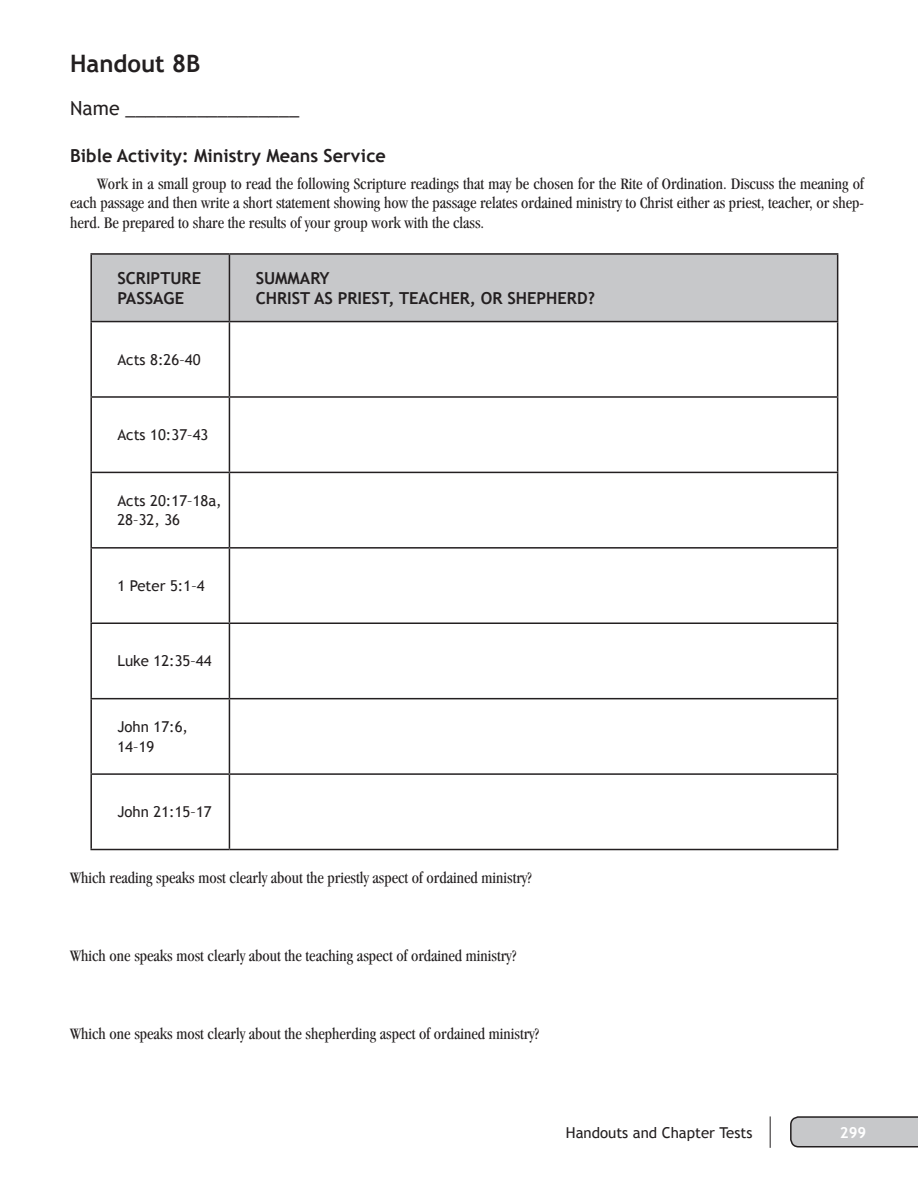
<style>
.page{position:relative;width:918px;height:1188px;background:#fff}
.page>*{position:absolute;margin:0;border:0;box-sizing:border-box;transform-origin:0 0}
.Handout{font:700 24px "Trebuchet MS";color:#231f20}
.name{font:19.5px "Trebuchet MS";color:#231f20}
.sub_B{font:700 18px "Trebuchet MS";color:#231f20}
.body{font:condensed 16.5px/19.5px "Garamond";color:#231f20;text-align:justify}
.body-2{font:700 16.5px/19.5px "Trebuchet MS";color:#231f20}
.body-3{font:15px/19.5px "Trebuchet MS";color:#231f20}
.t1{font:700 15px "Trebuchet MS";color:#fff}
</style>
<div class="page">
<svg style="left:790px;top:1116px;width:128px;height:31px;background:#b9b9bb"></svg>
<hr style="left:770px;top:1116px;width:1px;height:32px;background:#231f20">
<div style="left:92px;top:255px;width:745px;height:66px;background:#c7c8ca"></div>
<hr style="left:90px;top:253px;width:139px;height:2px;background:#231f20">
<hr style="left:90px;top:255px;width:2px;height:66px;background:#231f20">
<hr style="left:229px;top:253px;width:609px;height:2px;background:#231f20">
<hr style="left:229px;top:255px;width:1px;height:66px;background:#231f20">
<hr style="left:837px;top:255px;width:1px;height:66px;background:#231f20">
<hr style="left:90px;top:321px;width:139px;height:1px;background:#231f20">
<hr style="left:90px;top:322px;width:2px;height:74px;background:#231f20">
<hr style="left:229px;top:321px;width:609px;height:1px;background:#231f20">
<hr style="left:229px;top:322px;width:1px;height:74px;background:#231f20">
<hr style="left:837px;top:322px;width:1px;height:74px;background:#231f20">
<hr style="left:90px;top:396px;width:139px;height:2px;background:#231f20">
<hr style="left:90px;top:398px;width:2px;height:74px;background:#231f20">
<hr style="left:229px;top:396px;width:609px;height:2px;background:#231f20">
<hr style="left:229px;top:398px;width:1px;height:74px;background:#231f20">
<hr style="left:837px;top:398px;width:1px;height:74px;background:#231f20">
<hr style="left:90px;top:472px;width:139px;height:1px;background:#231f20">
<hr style="left:90px;top:473px;width:2px;height:74px;background:#231f20">
<hr style="left:229px;top:472px;width:609px;height:1px;background:#231f20">
<hr style="left:229px;top:473px;width:1px;height:74px;background:#231f20">
<hr style="left:837px;top:473px;width:1px;height:74px;background:#231f20">
<hr style="left:90px;top:547px;width:139px;height:2px;background:#231f20">
<hr style="left:90px;top:549px;width:2px;height:74px;background:#231f20">
<hr style="left:229px;top:547px;width:609px;height:2px;background:#231f20">
<hr style="left:229px;top:549px;width:1px;height:74px;background:#231f20">
<hr style="left:837px;top:549px;width:1px;height:74px;background:#231f20">
<hr style="left:90px;top:623px;width:139px;height:1px;background:#231f20">
<hr style="left:90px;top:624px;width:2px;height:74px;background:#231f20">
<hr style="left:229px;top:623px;width:609px;height:1px;background:#231f20">
<hr style="left:229px;top:624px;width:1px;height:74px;background:#231f20">
<hr style="left:837px;top:624px;width:1px;height:74px;background:#231f20">
<hr style="left:90px;top:698px;width:139px;height:1px;background:#231f20">
<hr style="left:90px;top:699px;width:2px;height:74px;background:#231f20">
<hr style="left:229px;top:698px;width:609px;height:1px;background:#231f20">
<hr style="left:229px;top:699px;width:1px;height:74px;background:#231f20">
<hr style="left:837px;top:699px;width:1px;height:74px;background:#231f20">
<hr style="left:90px;top:773px;width:139px;height:2px;background:#231f20">
<hr style="left:90px;top:775px;width:2px;height:74px;background:#231f20">
<hr style="left:229px;top:773px;width:609px;height:2px;background:#231f20">
<hr style="left:229px;top:775px;width:1px;height:74px;background:#231f20">
<hr style="left:837px;top:775px;width:1px;height:74px;background:#231f20">
<hr style="left:90px;top:849px;width:139px;height:1px;background:#231f20">
<hr style="left:229px;top:849px;width:609px;height:1px;background:#231f20">
<p class="Handout" style="left:70px;top:48px;width:132px">HANDOUT 8B</p>
<p class="name" style="left:70px;top:97px;width:231px">Name _________________</p>
<p class="sub_B" style="left:70px;top:145px;width:317px">BIBLE ACTIVITY: MINISTRY MEANS SERVICE</p>
<p class="body" style="left:70px;top:174px;width:795px;text-indent:27px">Work in a small group to read the following Scripture readings that may be chosen for the Rite of Ordination. Discuss the meaning of each passage and then write a short statement showing how the passage relates ordained ministry to Christ either as priest, teacher, or shep&shy;herd. Be prepared to share the results of your group work with the class.</p>
<p class="body-2" style="left:117px;top:268px;width:19px">SCRIPTURE<br>PASSA</p>
<p class="body-2" style="left:164px;top:288px;width:20px">GE</p>
<p class="body-3" style="left:117px;top:350px;width:85px">Acts 8:26–40</p>
<p class="body-3" style="left:117px;top:425px;width:92px">Acts 10:37–43</p>
<p class="body-3" style="left:117px;top:491px;width:106px">Acts 20:17–18a,<br>28–32, 36</p>
<p class="body-3" style="left:117px;top:576px;width:89px">1 Peter 5:1–4</p>
<p class="body-3" style="left:117px;top:652px;width:96px">Luke 12:35–44</p>
<p class="body-3" style="left:117px;top:717px;width:72px">John 17:6,<br>14–19</p>
<p class="body-3" style="left:117px;top:803px;width:96px">John 21:15–17</p>
<p class="body-2" style="left:256px;top:268px;width:75px">SUMMARY</p>
<p class="body-2" style="left:256px;top:288px;width:20px">CHRIST</p>
<p class="body-2" style="left:314px;top:288px;width:43px">AS PRIEST</p>
<p class="body-2" style="left:388px;top:288px;width:32px">, TEACHER</p>
<p class="body-2" style="left:470px;top:288px;width:58px">, OR SHEPHERD</p>
<p class="body-2" style="left:588px;top:288px;width:9px">?</p>
<p class="body" style="left:70px;top:868px;width:463px">Which reading speaks most clearly about the priestly aspect of ordained ministry?</p>
<p class="body" style="left:70px;top:946px;width:448px">Which one speaks most clearly about the teaching aspect of ordained ministry?</p>
<p class="body" style="left:70px;top:1024px;width:471px">Which one speaks most clearly about the shepherding aspect of ordained ministry?</p>
<p class="body-3" style="left:566px;top:1123px;width:188px">Handouts and Chapter Tests</p>
<p class="t1" style="left:840px;top:1124px;width:28px">299</p>
</div>
